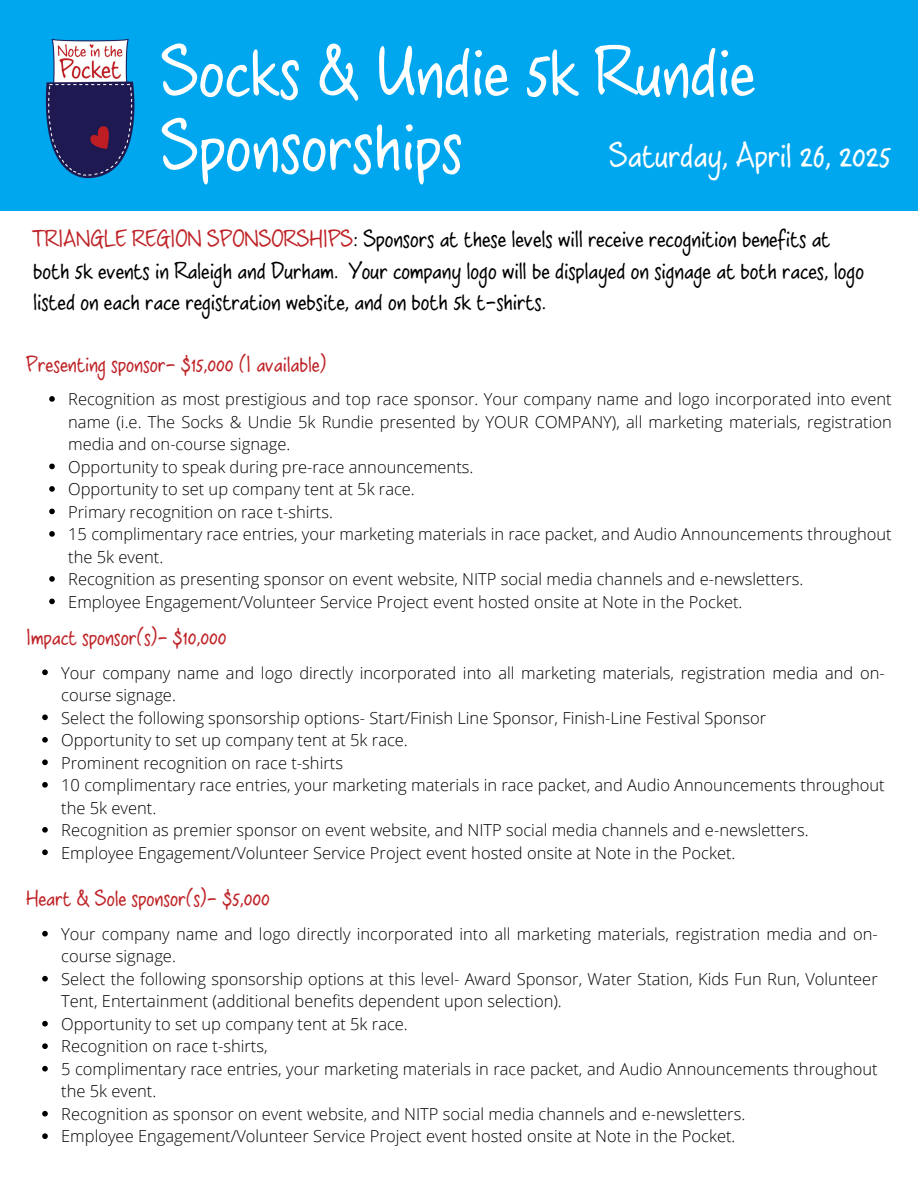
<style>
.page{position:relative;width:918px;height:1188px;background:#fff}
.page>*{position:absolute;margin:0;border:0;box-sizing:border-box;transform-origin:0 0}
.t1{font:67.5px/74.2px "Crossword Belle";color:#fff}
.t2{font:33px "Crossword Belle";color:#fff}
.t3{font:22.5px/31.5px "Crossword Belle";color:#000}
.t4{font:21px "Crossword Belle";color:#bf2428}
.t5{font:300 16.5px/22.5px "Open Sans";color:#000}
.s1{color:#bf2428}
</style>
<div class="page">
<div style="left:0;top:0;width:918px;height:210px;background:#00a7ee"></div>
<img style="left:45px;top:39px;width:90px;height:140px">
<svg style="left:49px;top:396px;width:6px;height:6px"></svg>
<svg style="left:49px;top:464px;width:6px;height:5px"></svg>
<svg style="left:49px;top:486px;width:6px;height:6px"></svg>
<svg style="left:49px;top:509px;width:6px;height:5px"></svg>
<svg style="left:49px;top:531px;width:6px;height:6px"></svg>
<svg style="left:49px;top:576px;width:6px;height:6px"></svg>
<svg style="left:49px;top:599px;width:6px;height:5px"></svg>
<svg style="left:42px;top:670px;width:6px;height:5px"></svg>
<svg style="left:42px;top:715px;width:6px;height:5px"></svg>
<svg style="left:42px;top:737px;width:6px;height:6px"></svg>
<svg style="left:42px;top:760px;width:6px;height:5px"></svg>
<svg style="left:42px;top:782px;width:6px;height:6px"></svg>
<svg style="left:42px;top:827px;width:6px;height:6px"></svg>
<svg style="left:42px;top:850px;width:6px;height:5px"></svg>
<svg style="left:42px;top:931px;width:6px;height:6px"></svg>
<svg style="left:42px;top:976px;width:6px;height:6px"></svg>
<svg style="left:42px;top:1021px;width:6px;height:6px"></svg>
<svg style="left:42px;top:1043px;width:6px;height:6px"></svg>
<svg style="left:42px;top:1066px;width:6px;height:6px"></svg>
<svg style="left:42px;top:1111px;width:6px;height:6px"></svg>
<svg style="left:42px;top:1133px;width:6px;height:6px"></svg>
<h1 class="t1" style="left:161px;top:40px;width:596px">Socks &amp; Undie 5k Rundie<br>Sponsorships</h1>
<p class="t2" style="left:609px;top:136px;width:283px">Saturday, April 26, 2025</p>
<p class="t3" style="left:33px;top:225px;width:832px"><span class="s1">TRIANGLE REGION SPONSORSHIPS</span>: Sponsors at these levels will receive recognition benefits at both 5k events in Raleigh and Durham. Your company logo will be displayed on signage at both races, logo listed on each race registration website, and on both 5k t-shirts.</p>
<h2 class="t4" style="left:26px;top:352px;width:302px">Presenting sponsor- $15,000 (I available)</h2>
<h3 class="t5" style="left:68px;top:387px;width:825px;text-align:justify">Recognition as most prestigious and top race sponsor. Your company name and logo incorporated into event name (i.e. The Socks &amp; Undie 5k Rundie presented by YOUR COMPANY), all marketing materials, registration media and on-course signage.</h3>
<h3 class="t5" style="left:68px;top:455px;width:407px">Opportunity to speak during pre-race announcements.</h3>
<p class="t5" style="left:68px;top:477px;width:348px">Opportunity to set up company tent at 5k race.</p>
<p class="t5" style="left:68px;top:500px;width:266px">Primary recognition on race t-shirts.</p>
<p class="t5" style="left:68px;top:522px;width:825px">15 complimentary race entries, your marketing materials in race packet, and Audio Announcements throughout the 5k event.</p>
<p class="t5" style="left:68px;top:567px;width:737px">Recognition as presenting sponsor on event website, NITP social media channels and e-newsletters.</p>
<p class="t5" style="left:68px;top:590px;width:676px">Employee Engagement/Volunteer Service Project event hosted onsite at Note in the Pocket.</p>
<p class="t4" style="left:26px;top:625px;width:202px">Impact sponsor(s)- $10,000</p>
<h3 class="t5" style="left:61px;top:661px;width:825px">Your company name and logo directly incorporated into all marketing materials, registration media and on&shy;course signage.</h3>
<p class="t5" style="left:61px;top:706px;width:707px">Select the following sponsorship options- Start/Finish Line Sponsor, Finish-Line Festival Sponsor</p>
<p class="t5" style="left:61px;top:728px;width:348px">Opportunity to set up company tent at 5k race.</p>
<p class="t5" style="left:61px;top:751px;width:283px">Prominent recognition on race t-shirts</p>
<p class="t5" style="left:61px;top:773px;width:825px">10 complimentary race entries, your marketing materials in race packet, and Audio Announcements throughout the 5k event.</p>
<p class="t5" style="left:61px;top:818px;width:749px">Recognition as premier sponsor on event website, and NITP social media channels and e-newsletters.</p>
<p class="t5" style="left:61px;top:841px;width:676px">Employee Engagement/Volunteer Service Project event hosted onsite at Note in the Pocket.</p>
<p class="t4" style="left:26px;top:886px;width:245px">Heart &amp; Sole sponsor(s)- $5,000</p>
<h3 class="t5" style="left:61px;top:922px;width:818px">Your company name and logo directly incorporated into all marketing materials, registration media and on&shy;course signage.</h3>
<p class="t5" style="left:61px;top:967px;width:818px">Select the following sponsorship options at this level- Award Sponsor, Water Station, Kids Fun Run, Volunteer<br>Tent, Entertainment (additional benefits dependent upon selection).</p>
<p class="t5" style="left:61px;top:1012px;width:348px">Opportunity to set up company tent at 5k race.</p>
<p class="t5" style="left:61px;top:1035px;width:208px">Recognition on race t-shirts,</p>
<p class="t5" style="left:61px;top:1057px;width:818px">5 complimentary race entries, your marketing materials in race packet, and Audio Announcements throughout the 5k event.</p>
<p class="t5" style="left:61px;top:1102px;width:686px">Recognition as sponsor on event website, and NITP social media channels and e-newsletters.</p>
<p class="t5" style="left:61px;top:1125px;width:676px">Employee Engagement/Volunteer Service Project event hosted onsite at Note in the Pocket.</p>
</div>
